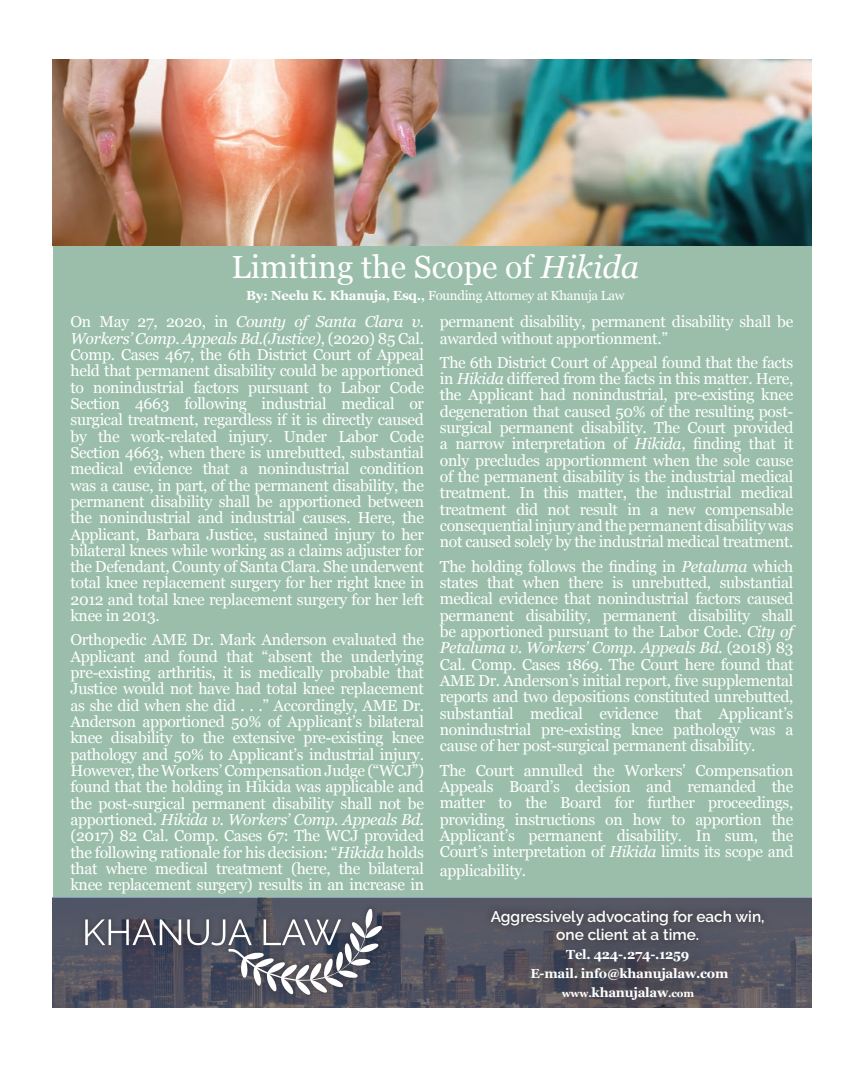
<style>
.page{position:relative;width:864px;height:1080px;background:#fff}
.page>*{position:absolute;margin:0;border:0;box-sizing:border-box;transform-origin:0 0}
.t1{font:31.95px "Georgia";color:#fff}
.t2{font:15.75px/16.4px "Georgia";letter-spacing:-.02em;color:#fff;text-align:justify}
.t3{font:600 15.45px/18.5px "Raleway";color:#fff;text-align:center}
.t4{font:700 13.2px/18.9px "Georgia";letter-spacing:-.02em;color:#fff;text-align:center}
.t5{font:13.2px "Georgia";letter-spacing:-.02em;color:#fff}
.s1{font-style:italic}
.s2{font-weight:700}
.s3{font-size:10.5px}
</style>
<div class="page">
<div style="left:53px;top:60px;width:758px;height:948px;background:#9abeaa"></div>
<svg style="left:53px;top:898px;width:758px;height:110px;background:#545561"></svg>
<div style="left:79px;top:903px;width:309px;height:98px;background:#231f20;opacity:.49"></div>
<svg style="left:85px;top:919px;width:96px;height:26px;background:#74747f"></svg>
<svg style="left:187px;top:909px;width:195px;height:86px;background:#6c6e79"></svg>
<img style="left:53px;top:60px;width:758px;height:185px">
<div style="left:495px;top:912px;width:268px;height:96px;background:#231f20;opacity:.75"></div>
<div style="left:483px;top:901px;width:289px;height:48px;background:#51525d"></div>
<h1 class="t1" style="left:232px;top:244px;width:409px">Limiting the Scope of <span class="s1">Hikida</span></h1>
<p class="t5" style="left:246px;top:285px;width:380px"><span class="s2">By: Neelu K. Khanuja, Esq.,</span> Founding Attorney at Khanuja Law</p>
<p class="t2" style="left:440px;top:313px;width:355px">permanent disability, permanent disability shall be awarded without apportionment.”</p>
<p class="t2" style="left:440px;top:354px;width:355px">The 6th District Court of Appeal found that the facts in <span class="s1">Hikida</span> differed from the facts in this matter. Here, the Applicant had nonindustrial, pre-existing knee degeneration that caused 50% of the resulting post&shy;surgical permanent disability. The Court provided a narrow interpretation of <span class="s1">Hikida</span>, finding that it only precludes apportionment when the sole cause of the permanent disability is the industrial medical treatment. In this matter, the industrial medical treatment did not result in a new compensable consequential injury and the permanent disability was not caused solely by the industrial medical treatment.</p>
<p class="t2" style="left:440px;top:557px;width:355px">The holding follows the finding in <span class="s1">Petaluma</span> which states that when there is unrebutted, substantial medical evidence that nonindustrial factors caused permanent disability, permanent disability shall be apportioned pursuant to the Labor Code. <span class="s1">City of Petaluma v. Workers’ Comp. Appeals Bd.</span> (2018) 83<br>Cal. Comp. Cases 1869. The Court here found that AME Dr. Anderson’s initial report, five supplemental reports and two depositions constituted unrebutted, substantial medical evidence that Applicant’s nonindustrial pre-existing knee pathology was a cause of her post-surgical permanent disability.</p>
<p class="t2" style="left:440px;top:761px;width:355px">The Court annulled the Workers’ Compensation Appeals Board’s decision and remanded the matter to the Board for further proceedings, providing instructions on how to apportion the Applicant’s permanent disability. In sum, the Court’s interpretation of <span class="s1">Hikida</span> limits its scope and</p>
<p class="t2" style="left:440px;top:862px;width:88px">applicability.</p>
<p class="t2" style="left:71px;top:313px;width:355px">On May 27, 2020, in <span class="s1">County of Santa Clara v.<br>Workers’ Comp. Appeals Bd.(Justice)</span>, (2020) 85 Cal.<br>Comp. Cases 467, the 6th District Court of Appeal held that permanent disability could be apportioned to nonindustrial factors pursuant to Labor Code Section 4663 following industrial medical or surgical treatment, regardless if it is directly caused by the work-related injury. Under Labor Code Section 4663, when there is unrebutted, substantial medical evidence that a nonindustrial condition was a cause, in part, of the permanent disability, the permanent disability shall be apportioned between the nonindustrial and industrial causes. Here, the Applicant, Barbara Justice, sustained injury to her bilateral knees while working as a claims adjuster for the Defendant, County of Santa Clara. She underwent total knee replacement surgery for her right knee in 2012 and total knee replacement surgery for her left knee in 2013.</p>
<p class="t2" style="left:71px;top:631px;width:355px">Orthopedic AME Dr. Mark Anderson evaluated the Applicant and found that “absent the underlying pre-existing arthritis, it is medically probable that Justice would not have had total knee replacement as she did when she did . . .” Accordingly, AME Dr.<br>Anderson apportioned 50% of Applicant’s bilateral knee disability to the extensive pre-existing knee pathology and 50% to Applicant’s industrial injury.<br>However, the Workers’ Compensation Judge (“WCJ”) found that the holding in Hikida was applicable and the post-surgical permanent disability shall not be apportioned. <span class="s1">Hikida v. Workers’ Comp. Appeals Bd. </span>(2017) 82 Cal. Comp. Cases 67: The WCJ provided the following rationale for his decision: “<span class="s1">Hikida</span> holds that where medical treatment (here, the bilateral knee replacement surgery) results in an increase in</p>
<p class="t3" style="left:491px;top:907px;width:275px">Aggressively advocating for each win, one client at a time.</p>
<p class="t4" style="left:530px;top:944px;width:200px">Tel. 424-.274-.1259<br>E-mail. info@khanujalaw.com <span class="s3">www.</span>khanujalaw<span class="s3">.com</span></p>
</div>
